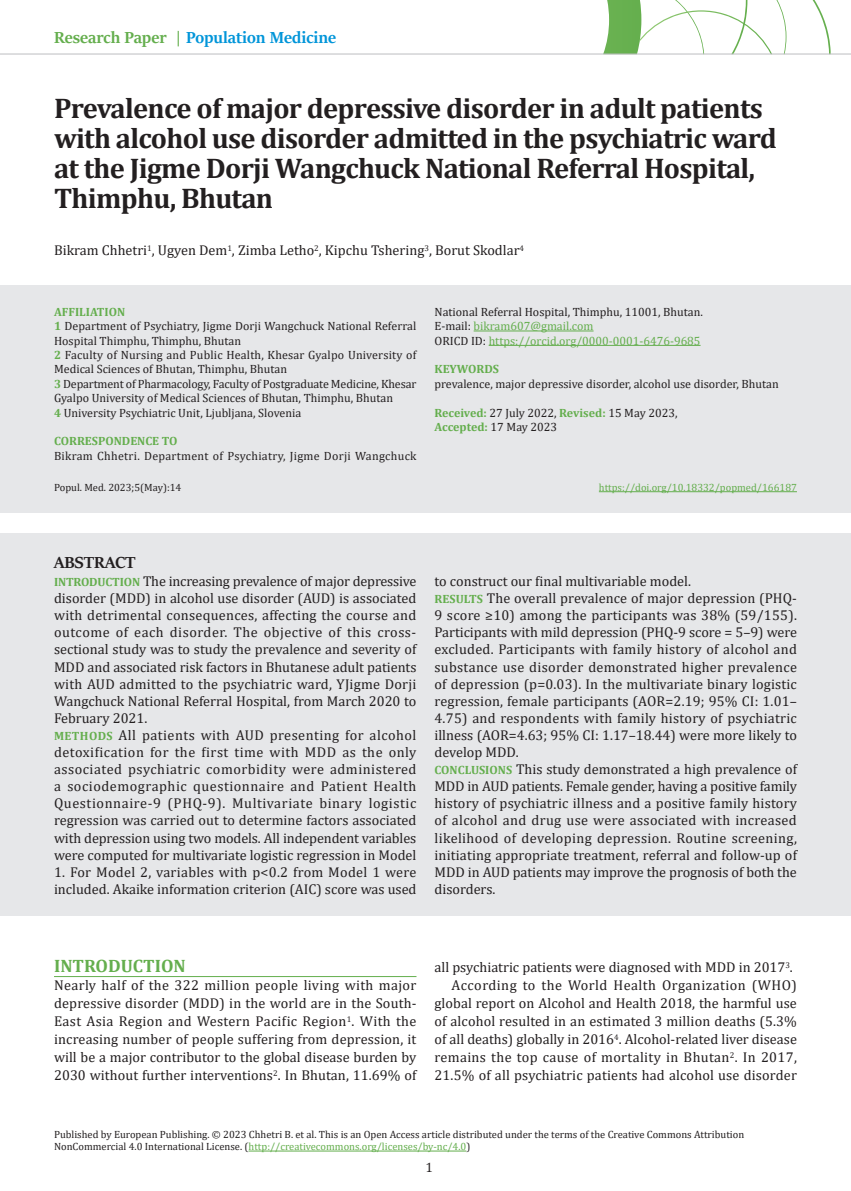
<style>
.page{position:relative;width:851px;height:1191px;background:#fff}
.page>*{position:absolute;margin:0;border:0;box-sizing:border-box;transform-origin:0 0}
.t1{font:700 28.5px/30px "Cambria";letter-spacing:-.025em;color:#231f20}
.t2{font:700 18px "Sitka Banner";color:#0095d9}
.t3{font:700 18px "Cambria";color:#64ae4d}
.t4{font:700 18px "Sitka Banner";color:#231f20}
.t5{font:14.25px/17.1px "Cambria";letter-spacing:.005em;color:#231f20}
.t6{font:13.5px "Cambria";color:#231f20}
.t7{font:12px/14.4px "Cambria";color:#231f20}
.t8{font:12px "Cambria";letter-spacing:.025em;color:#231f20}
.t9{font:700 12px "Cambria";color:#64ae4d}
.t10{font:10.5px/12.6px "Cambria";color:#231f20}
.t11{font:10.5px "Cambria";color:#64ae4d}
.s1{color:#64ae4d}
.s2{font-weight:700;color:#64ae4d}
.s3{font-weight:700;font-size:12px;color:#64ae4d}
</style>
<div class="page">
<svg style="left:536px;top:0;width:294px;height:54px"></svg>
<hr style="left:0;top:54px;width:850px;height:1px;background:#bcbdc0">
<hr style="left:54px;top:976px;width:362px;height:1px;background:#64ae4d">
<div style="left:0;top:533px;width:850px;height:383px;background:#e6e7e9"></div>
<div style="left:0;top:285px;width:850px;height:227px;background:#e6e7e9"></div>
<hr style="left:473px;top:331px;width:120px;height:1px;background:#64ae4d">
<hr style="left:488px;top:345px;width:212px;height:1px;background:#64ae4d">
<hr style="left:248px;top:1150px;width:218px;height:1px;background:#64ae4d">
<hr style="left:598px;top:491px;width:198px;height:1px;background:#64ae4d">
<p class="t2" style="left:54px;top:25px;width:284px"><span class="s1">Research Paper |</span> Population Medicine</p>
<h1 class="t1" style="left:54px;top:93px;width:724px">Prevalence of major depressive disorder in adult patients with alcohol use disorder admitted in the psychiatric ward at the Jigme Dorji Wangchuck National Referral Hospital, Thimphu, Bhutan</h1>
<p class="t5" style="left:54px;top:242px;width:471px">Bikram Chhetri<sup>1</sup>, Ugyen Dem<sup>1</sup>, Zimba Letho<sup>2</sup>, Kipchu Tshering<sup>3</sup>, Borut Skodlar<sup>4</sup></p>
<p class="t7" style="left:54px;top:304px;width:364px"><span class="s2">AFFILIATION<br>1</span> Department of Psychiatry, Jigme Dorji Wangchuck National Referral Hospital Thimphu, Thimphu, Bhutan<br><span class="s2">2</span> Faculty of Nursing and Public Health, Khesar Gyalpo University of Medical Sciences of Bhutan, Thimphu, Bhutan<br><span class="s2">3</span> Department of Pharmacology, Faculty of Postgraduate Medicine, Khesar Gyalpo University of Medical Sciences of Bhutan, Thimphu, Bhutan<br><span class="s2">4</span> University Psychiatric Unit, Ljubljana, Slovenia</p>
<p class="t9" style="left:54px;top:433px;width:125px">CORRESPONDENCE TO</p>
<p class="t8" style="left:54px;top:449px;width:364px">Bikram Chhetri. Department of Psychiatry, Jigme Dorji Wangchuck</p>
<p class="t7" style="left:434px;top:304px;width:270px">National Referral Hospital, Thimphu, 11001, Bhutan.<br>E-mail: <span class="s1">bikram607@gmail.com<br></span>ORICD ID: <span class="s1">https://orcid.org/0000-0001-6476-9685</span></p>
<p class="t9" style="left:434px;top:361px;width:66px">KEYWORDS</p>
<p class="t7" style="left:434px;top:376px;width:345px">prevalence, major depressive disorder, alcohol use disorder, Bhutan</p>
<p class="t7" style="left:434px;top:405px;width:244px"><span class="s2">Received:</span> 27 July 2022, <span class="s2">Revised:</span> 15 May 2023,<br><span class="s2">Accepted:</span> 17 May 2023</p>
<p class="t10" style="left:54px;top:481px;width:129px">Popul. Med. 2023;5(May):14</p>
<p class="t11" style="left:598px;top:481px;width:199px">https://doi.org/10.18332/popmed/166187</p>
<p class="t4" style="left:54px;top:550px;width:83px">ABSTRACT</p>
<p class="t5" style="left:54px;top:572px;width:364px"><span class="s3">INTRODUCTION</span> The increasing prevalence of major depressive disorder (MDD) in alcohol use disorder (AUD) is associated with detrimental consequences, affecting the course and outcome of each disorder. The objective of this cross&shy;sectional study was to study the prevalence and severity of MDD and associated risk factors in Bhutanese adult patients with AUD admitted to the psychiatric ward, YJigme Dorji Wangchuck National Referral Hospital, from March 2020 to February 2021.<br><span class="s3">METHODS</span> All patients with AUD presenting for alcohol detoxification for the first time with MDD as the only associated psychiatric comorbidity were administered a sociodemographic questionnaire and Patient Health Questionnaire-9 (PHQ-9). Multivariate binary logistic regression was carried out to determine factors associated with depression using two models. All independent variables were computed for multivariate logistic regression in Model</p>
<p class="t5" style="left:54px;top:863px;width:364px">1. For Model 2, variables with p&lt;0.2 from Model 1 were included. Akaike information criterion (AIC) score was used</p>
<p class="t5" style="left:434px;top:572px;width:364px">to construct our final multivariable model.<br><span class="s3">RESULTS</span> The overall prevalence of major depression (PHQ-9 score ≥10) among the participants was 38% (59/155).<br>Participants with mild depression (PHQ-9 score = 5–9) were excluded. Participants with family history of alcohol and substance use disorder demonstrated higher prevalence of depression (p=0.03). In the multivariate binary logistic regression, female participants (AOR=2.19; 95% CI: 1.01– 4.75) and respondents with family history of psychiatric illness (AOR=4.63; 95% CI: 1.17–18.44) were more likely to develop MDD.<br><span class="s3">CONCLUSIONS</span> This study demonstrated a high prevalence of MDD in AUD patients. Female gender, having a positive family history of psychiatric illness and a positive family history of alcohol and drug use were associated with increased likelihood of developing depression. Routine screening, initiating appropriate treatment, referral and follow-up of MDD in AUD patients may improve the prognosis of both the disorders.</p>
<p class="t3" style="left:54px;top:953px;width:133px">INTRODUCTION</p>
<p class="t5" style="left:54px;top:976px;width:364px;line-height:18px;text-align:justify">Nearly half of the 322 million people living with major depressive disorder (MDD) in the world are in the South-East Asia Region and Western Pacific Region<sup>1</sup>. With the increasing number of people suffering from depression, it will be a major contributor to the global disease burden by 2030 without further interventions<sup>2</sup>. In Bhutan, 11.69% of</p>
<p class="t5" style="left:434px;top:958px;width:364px;line-height:18px;text-align:right">all psychiatric patients were diagnosed with MDD in 2017<sup>3</sup>.<br>According to the World Health Organization (WHO) global report on Alcohol and Health 2018, the harmful use of alcohol resulted in an estimated 3 million deaths (5.3% of all deaths) globally in 2016<sup>4</sup>. Alcohol-related liver disease remains the top cause of mortality in Bhutan<sup>2</sup>. In 2017, 21.5% of all psychiatric patients had alcohol use disorder</p>
<p class="t10" style="left:54px;top:1127px;width:691px">Published by European Publishing. © 2023 Chhetri B. et al. This is an Open Access article distributed under the terms of the Creative Commons Attribution<br>NonCommercial 4.0 International License. (<span class="s1">http://creativecommons.org/licenses/by-nc/4.0</span>)</p>
<p class="t6" style="left:425px;top:1159px;width:9px">1</p>
</div>
